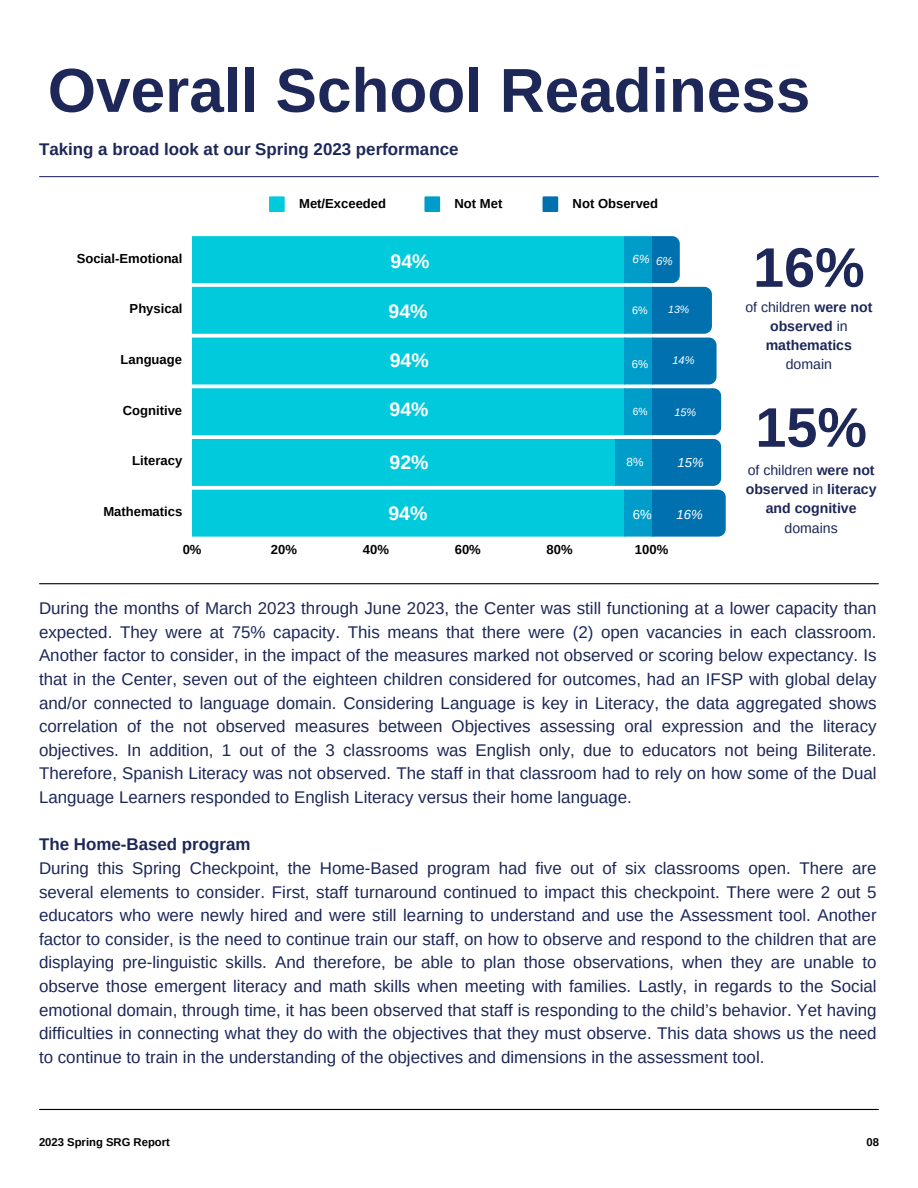
<style>
.page{position:relative;width:918px;height:1188px;background:#fff}
.page>*{position:absolute;margin:0;border:0;box-sizing:border-box;transform-origin:0 0}
.t1{font:700 62.1px "Arimo";color:#1d2758}
.t2{font:700 55.8px "Arimo";color:#1d2758}
.t3{font:700 19.5px "Arimo";color:#fff}
.t4{font:16.95px/23.7px "Arimo";color:#1d2758;text-align:justify}
.t5{font:700 16.95px "Arimo";color:#1d2758}
.t6{font:700 14.1px/19.2px "Arimo";color:#1d2758;text-align:center}
.t7{font:700 13.05px "Arimo";color:#000}
.t8{font:italic 13.05px "Arimo";color:#fff}
.t9{font:13.05px "Arimo";color:#fff}
.t10{font:italic 11.7px "Arimo";color:#fff}
.t11{font:11.7px "Arimo";color:#fff}
.t12{font:italic 11.55px "Arimo";color:#fff}
.t13{font:11.4px "Arimo";color:#fff}
.t14{font:700 11.25px "Arimo";color:#000}
.t15{font:italic 11.1px "Arimo";color:#fff}
.t16{font:italic 10.8px "Arimo";color:#fff}
.t17{font:10.8px "Arimo";color:#fff}
.t18{font:italic 10.65px "Arimo";color:#fff}
.t19{font:10.2px "Arimo";color:#fff}
.s1{font-weight:400}
.s2{font-weight:700}
</style>
<div class="page">
<svg style="left:269px;top:196px;width:16px;height:16px"></svg>
<svg style="left:424px;top:196px;width:16px;height:16px"></svg>
<svg style="left:543px;top:196px;width:15px;height:16px"></svg>
<svg style="left:193px;top:236px;width:533px;height:301px;background:#16c2d9"></svg>
<hr style="left:40px;top:176px;width:838px;height:1px;background:#31356e">
<hr style="left:40px;top:1109px;width:838px;height:1px;background:#000">
<hr style="left:40px;top:583px;width:838px;height:1px;background:#000">
<h3 class="t1" style="left:48px;top:56px;width:764px">Overall School Readiness</h3>
<h3 class="t5" style="left:39px;top:140px;width:421px">Taking a broad look at our Spring 2023 performance</h3>
<p class="t7" style="left:77px;top:251px;width:107px">Social-Emotional</p>
<p class="t7" style="left:130px;top:302px;width:54px">Physical</p>
<p class="t7" style="left:120px;top:352px;width:63px">Language</p>
<p class="t7" style="left:123px;top:403px;width:61px">Cognitive</p>
<p class="t7" style="left:132px;top:454px;width:52px">Literacy</p>
<p class="t7" style="left:103px;top:504px;width:81px">Mathematics</p>
<p class="t7" style="left:299px;top:197px;width:88px">Met/Exceeded</p>
<p class="t7" style="left:455px;top:197px;width:49px">Not Met</p>
<p class="t7" style="left:573px;top:197px;width:87px">Not Observed</p>
<p class="t3" style="left:391px;top:250px;width:41px">94%</p>
<p class="t3" style="left:389px;top:300px;width:41px">94%</p>
<p class="t3" style="left:390px;top:350px;width:41px">94%</p>
<p class="t3" style="left:390px;top:398px;width:41px">94%</p>
<p class="t3" style="left:390px;top:451px;width:41px">92%</p>
<p class="t3" style="left:388px;top:502px;width:41px">94%</p>
<p class="t10" style="left:633px;top:253px;width:18px">6%</p>
<h6 class="t12" style="left:656px;top:254px;width:18px">6%</h6>
<p class="t17" style="left:632px;top:304px;width:17px">6%</p>
<h6 class="t18" style="left:668px;top:304px;width:23px">13%</h6>
<h6 class="t13" style="left:632px;top:357px;width:18px">6%</h6>
<h6 class="t19" style="left:633px;top:406px;width:16px">6%</h6>
<h2 class="t15" style="left:672px;top:354px;width:24px">14%</h2>
<p class="t16" style="left:675px;top:406px;width:23px">15%</p>
<h6 class="t11" style="left:627px;top:455px;width:18px">8%</h6>
<h5 class="t8" style="left:677px;top:455px;width:28px">15%</h5>
<h2 class="t9" style="left:633px;top:507px;width:20px">6%</h2>
<h5 class="t8" style="left:677px;top:507px;width:28px">16%</h5>
<p class="t7" style="left:183px;top:542px;width:20px">0%</p>
<p class="t7" style="left:271px;top:542px;width:28px">20%</p>
<p class="t7" style="left:363px;top:542px;width:28px">40%</p>
<p class="t7" style="left:455px;top:542px;width:28px">60%</p>
<p class="t7" style="left:547px;top:542px;width:28px">80%</p>
<p class="t7" style="left:635px;top:542px;width:35px">100%</p>
<h4 class="t2" style="left:753px;top:236px;width:113px">16%</h4>
<p class="t6" style="left:745px;top:297px;width:128px"><span class="s1">of children</span> were not observed <span class="s1">in </span>mathematics <span class="s1">domain</span></p>
<h3 class="t2" style="left:755px;top:396px;width:113px">15%</h3>
<h3 class="t6" style="left:746px;top:461px;width:132px"><span class="s1">of children</span> were not observed <span class="s1">in</span> literacy and cognitive <span class="s1">domains</span></h3>
<h3 class="t4" style="left:39px;top:596px;width:839px">During the months of March 2023 through June 2023, the Center was still functioning at a lower capacity than expected. They were at 75% capacity. This means that there were (2) open vacancies in each classroom.<br>Another factor to consider, in the impact of the measures marked not observed or scoring below expectancy. Is that in the Center, seven out of the eighteen children considered for outcomes, had an IFSP with global delay and/or connected to language domain. Considering Language is key in Literacy, the data aggregated shows correlation of the not observed measures between Objectives assessing oral expression and the literacy objectives. In addition, 1 out of the 3 classrooms was English only, due to educators not being Biliterate.<br>Therefore, Spanish Literacy was not observed. The staff in that classroom had to rely on how some of the Dual Language Learners responded to English Literacy versus their home language.</h3>
<p class="t4" style="left:39px;top:833px;width:839px;text-align:left"><span class="s2">The Home-Based program<br></span>During this Spring Checkpoint, the Home-Based program had five out of six classrooms open. There are several elements to consider. First, staff turnaround continued to impact this checkpoint. There were 2 out 5 educators who were newly hired and were still learning to understand and use the Assessment tool. Another factor to consider, is the need to continue train our staff, on how to observe and respond to the children that are displaying pre-linguistic skills. And therefore, be able to plan those observations, when they are unable to observe those emergent literacy and math skills when meeting with families. Lastly, in regards to the Social emotional domain, through time, it has been observed that staff is responding to the child’s behavior. Yet having difficulties in connecting what they do with the objectives that they must observe. This data shows us the need to continue to train in the understanding of the objectives and dimensions in the assessment tool.</p>
<h1 class="t14" style="left:39px;top:1136px;width:132px">2023 Spring SRG Report</h1>
<h3 class="t14" style="left:866px;top:1135px;width:14px">08</h3>
</div>
